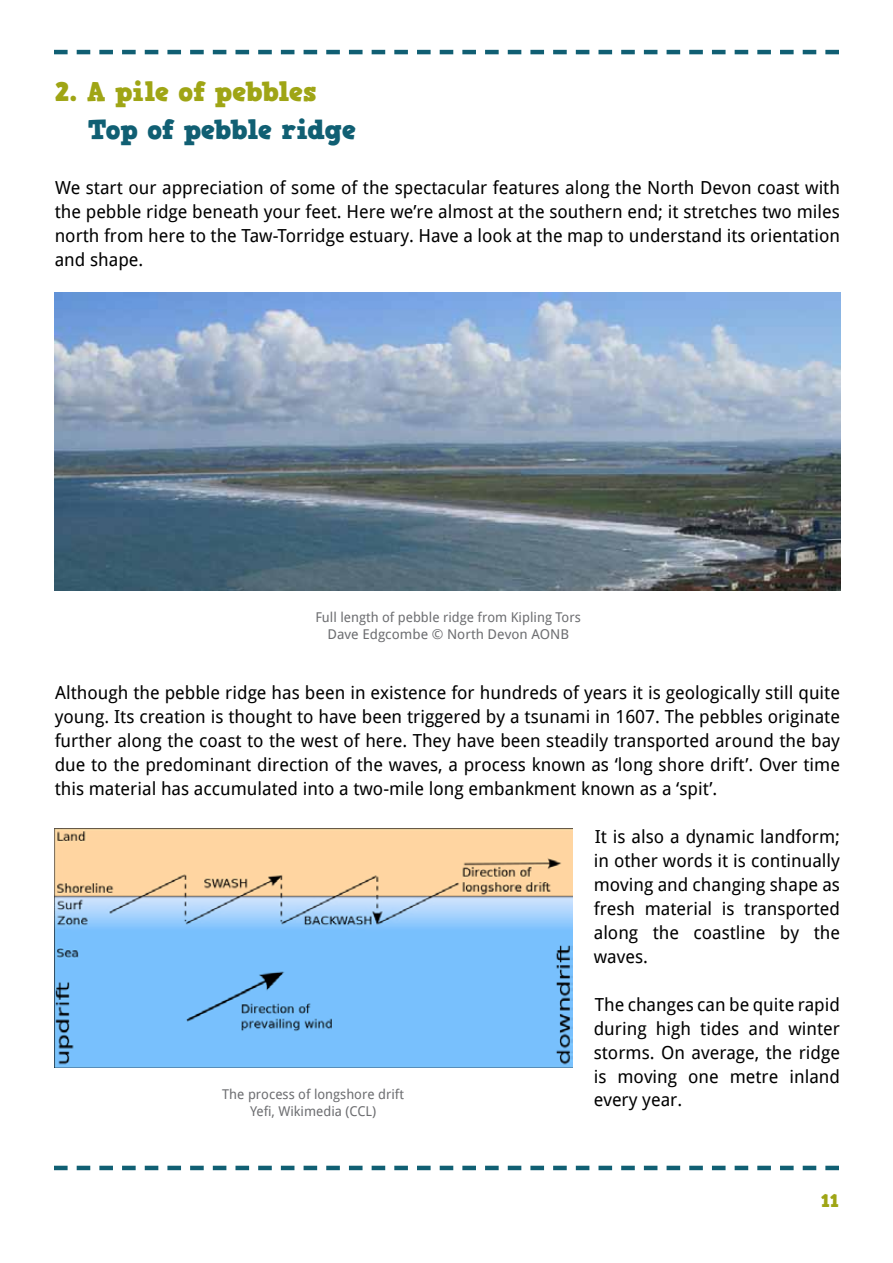
<style>
.page{position:relative;width:893px;height:1263px;background:#fff}
.page>*{position:absolute;margin:0;border:0;box-sizing:border-box;transform-origin:0 0}
.t1{font:27px "HVD Comic Serif Pro";letter-spacing:-.01em;color:#9fa515}
.t2{font:27px "HVD Comic Serif Pro";letter-spacing:-.02em;color:#105f73}
.t3{font:18px/24px "Droid Sans";color:#000;text-align:justify}
.t4{font:18px "HVD Comic Serif Pro";color:#9fa515}
.t5{font:13.5px/16.2px "Droid Sans";color:#6d6e71;text-align:center}
</style>
<div class="page">
<svg style="left:54px;top:50px;width:785px;height:4px"></svg>
<svg style="left:54px;top:1166px;width:785px;height:4px"></svg>
<img style="left:54px;top:293px;width:787px;height:298px">
<img style="left:55px;top:829px;width:517px;height:239px">
<h1 class="t1" style="left:55px;top:71px;width:263px">2. A pile of pebbles</h1>
<h1 class="t2" style="left:88px;top:109px;width:269px">Top of pebble ridge</h1>
<p class="t3" style="left:55px;top:176px;width:787px">We start our appreciation of some of the spectacular features along the North Devon coast with the pebble ridge beneath your feet. Here we’re almost at the southern end; it stretches two miles north from here to the Taw-Torridge estuary. Have a look at the map to understand its orientation and shape.</p>
<p class="t5" style="left:315px;top:610px;width:267px">Full length of pebble ridge from Kipling Tors<br>Dave Edgcombe © North Devon AONB</p>
<p class="t3" style="left:55px;top:680px;width:787px">Although the pebble ridge has been in existence for hundreds of years it is geologically still quite young. Its creation is thought to have been triggered by a tsunami in 1607. The pebbles originate further along the coast to the west of here. They have been steadily transported around the bay due to the predominant direction of the waves, a process known as ‘long shore drift’. Over time this material has accumulated into a two-mile long embankment known as a ‘spit’.</p>
<p class="t3" style="left:594px;top:824px;width:248px">It is also a dynamic landform; in other words it is continually moving and changing shape as fresh material is transported along the coastline by the waves.</p>
<p class="t3" style="left:594px;top:992px;width:248px">The changes can be quite rapid during high tides and winter storms. On average, the ridge is moving one metre inland every year.</p>
<p class="t5" style="left:222px;top:1086px;width:183px">The process of longshore drift<br>Yefi, Wikimedia (CCL)</p>
<p class="t4" style="left:821px;top:1187px;width:19px">11</p>
</div>
